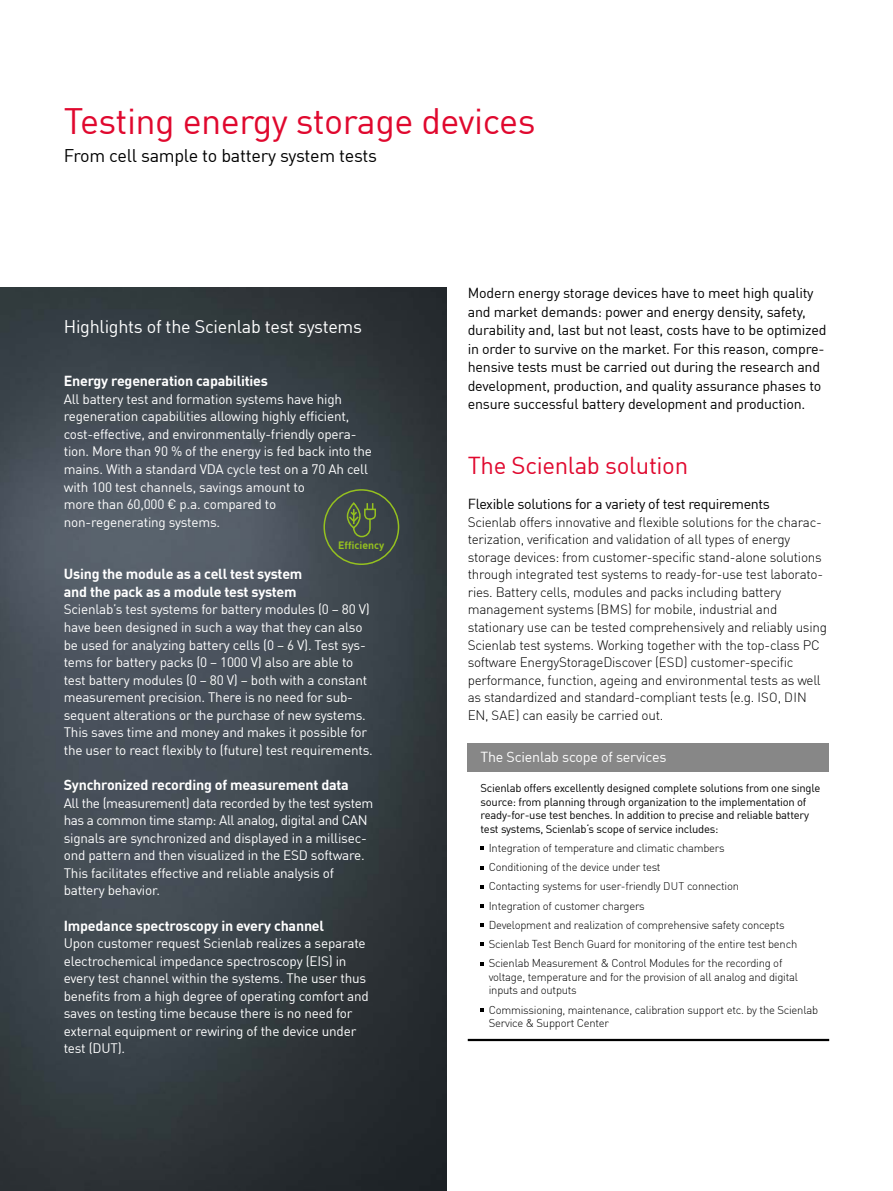
<style>
.page{position:relative;width:893px;height:1191px;background:#fff}
.page>*{position:absolute;margin:0;border:0;box-sizing:border-box;transform-origin:0 0}
.t1{font:36px "Scien Lab DIN Offc Pro";letter-spacing:-.015em;color:#e0082e}
.t2{font:24px "Scien Lab DIN Offc Pro";letter-spacing:-.015em;color:#e0082e}
.t3{font:18px "Scien Lab DIN Offc Pro";letter-spacing:-.015em;color:#000}
.t4{font:18px "Scien Lab DIN Offc Pro";letter-spacing:-.015em;color:#fff}
.t5{font:14.25px/18.5px "Scien Lab DIN Offc Pro";letter-spacing:-.015em;color:#000}
.t6{font:700 14.25px/17.5px "Scien Lab DIN Offc Pro";letter-spacing:-.015em;color:#fff}
.t7{font:14.25px "Scien Lab DIN Offc Pro";letter-spacing:-.015em;color:#fff}
.t8{font:13.5px/17.5px "Scien Lab DIN Offc Pro";letter-spacing:-.015em;color:#fff}
.t9{font:300 13.5px/17.5px "Scien Lab DIN Offc Pro";letter-spacing:-.02em;color:#000}
.t10{font:300 11.25px/19.2px "Scien Lab DIN Offc Pro";letter-spacing:-.02em;color:#000}
.t11{font:11.25px/13.5px "Scien Lab DIN Offc Pro";letter-spacing:-.02em;color:#000}
.t12{font:700 10.5px "Scien Lab DIN Offc Pro";color:#95c11f}
.s1{font-size:13.2px}
.s2{font-size:10.8px}
</style>
<div class="page">
<img style="left:0;top:287px;width:446px;height:904px">
<div style="left:468px;top:743px;width:361px;height:29px;background:#878787"></div>
<hr style="left:468px;top:1038px;width:361px;height:3px;background:#000">
<svg style="left:480px;top:846px;width:4px;height:3px"></svg>
<svg style="left:480px;top:866px;width:4px;height:3px"></svg>
<svg style="left:480px;top:885px;width:4px;height:3px"></svg>
<svg style="left:480px;top:904px;width:4px;height:3px"></svg>
<svg style="left:480px;top:923px;width:4px;height:3px"></svg>
<svg style="left:480px;top:943px;width:4px;height:3px"></svg>
<svg style="left:480px;top:962px;width:4px;height:3px"></svg>
<svg style="left:480px;top:1008px;width:4px;height:3px"></svg>
<div style="left:323px;top:489px;width:76px;height:76px;border:2px solid #95c11f;border-radius:50%"></div>
<svg style="left:346px;top:501px;width:31px;height:37px"></svg>
<h1 class="t1" style="left:64px;top:92px;width:473px">Testing energy storage devices</h1>
<h3 class="t3" style="left:64px;top:142px;width:315px">From cell sample to battery system tests</h3>
<h3 class="t4" style="left:64px;top:312px;width:300px">Highlights of the Scienlab test systems</h3>
<p class="t6" style="left:64px;top:370px;width:206px">Energy regeneration capabilities</p>
<p class="t8" style="left:64px;top:389px;width:310px">All battery test and formation systems have high regeneration capabilities allowing highly efficient, cost-effective, and environmentally-friendly opera&shy;tion. More than 90 % of the energy is fed back into the mains. With a standard VDA cycle test on a 70 Ah cell with 100 test channels, savings amount to<br>more than 60,000 € p.a. compared to non-regenerating systems.</p>
<p class="t6" style="left:64px;top:563px;width:240px">Using the module as a cell test system and the pack as a module test system</p>
<p class="t8" style="left:64px;top:599px;width:311px">Scienlab’s test systems for battery modules (0 – 80 V) have been designed in such a way that they can also be used for analyzing battery cells (0 – 6 V). Test sys&shy;tems for battery packs (0 – 1000 V) also are able to test battery modules (0 – 80 V) – both with a constant measurement precision. There is no need for sub&shy;sequent alterations or the purchase of new systems.<br>This saves time and money and makes it possible for the user to react flexibly to (future) test requirements.</p>
<p class="t6" style="left:64px;top:774px;width:287px">Synchronized recording of measurement data</p>
<p class="t8" style="left:64px;top:792px;width:311px">All the (measurement) data recorded by the test system has a common time stamp: All analog, digital and CAN signals are synchronized and displayed in a millisec&shy;ond pattern and then visualized in the ESD software.<br>This facilitates effective and reliable analysis of battery behavior.</p>
<p class="t6" style="left:64px;top:914px;width:262px">Impedance spectroscopy in every channel</p>
<p class="t8" style="left:64px;top:933px;width:307px">Upon customer request Scienlab realizes a separate electrochemical impedance spectroscopy (EIS) in every test channel within the systems. The user thus benefits from a high degree of operating comfort and saves on testing time because there is no need for external equipment or rewiring of the device under test (DUT).</p>
<p class="t12" style="left:338px;top:536px;width:48px">Efficiency</p>
<p class="t5" style="left:468px;top:283px;width:360px">Modern energy storage devices have to meet high quality and market demands: power and energy density, safety, durability and, last but not least, costs have to be optimized in order to survive on the market. For this reason, compre&shy;hensive tests must be carried out during the research and development, production, and quality assurance phases to ensure successful battery development and production.</p>
<h2 class="t2" style="left:468px;top:446px;width:222px">The Scienlab solution</h2>
<p class="t5" style="left:468px;top:493px;width:304px">Flexible solutions for a variety of test requirements</p>
<p class="t9" style="left:468px;top:512px;width:361px">Scienlab offers innovative and flexible solutions for the charac&shy;terization, verification and validation of all types of energy storage devices: from customer-specific stand-alone solutions through integrated test systems to ready-for-use test laborato&shy;ries. Battery cells, modules and packs including battery management systems (<span class="s1">BMS</span>) for mobile, industrial and stationary use can be tested comprehensively and reliably using Scienlab test systems. Working together with the top-class PC software EnergyStorageDiscover (<span class="s1">ESD</span>) customer-specific performance, function, ageing and environmental tests as well as standardized and standard-compliant tests (e.g. <span class="s1">ISO</span>, <span class="s1">DIN </span>EN, <span class="s1">SAE</span>) can easily be carried out.</p>
<p class="t7" style="left:480px;top:746px;width:188px">The Scienlab scope of services</p>
<p class="t11" style="left:480px;top:780px;width:341px">Scienlab offers excellently designed complete solutions from one single source: from planning through organization to the implementation of ready-for-use test benches. In addition to precise and reliable battery test systems, Scienlab‘s scope of service includes:</p>
<p class="t10" style="left:489px;top:837px;width:310px">Integration of temperature and climatic chambers<br>Conditioning of the device under test<br>Contacting systems for user-friendly <span class="s2">DUT</span> connection<br>Integration of customer chargers<br>Development and realization of comprehensive safety concepts Scienlab Test Bench Guard for monitoring of the entire test bench Scienlab Measurement &amp; Control Modules for the recording of</p>
<p class="t10" style="left:489px;top:969px;width:311px;line-height:13.5px">voltage, temperature and for the provision of all analog and digital inputs and outputs</p>
<p class="t10" style="left:489px;top:1002px;width:331px;line-height:13.5px">Commissioning, maintenance, calibration support etc. by the Scienlab<br>Service &amp; Support Center</p>
</div>
